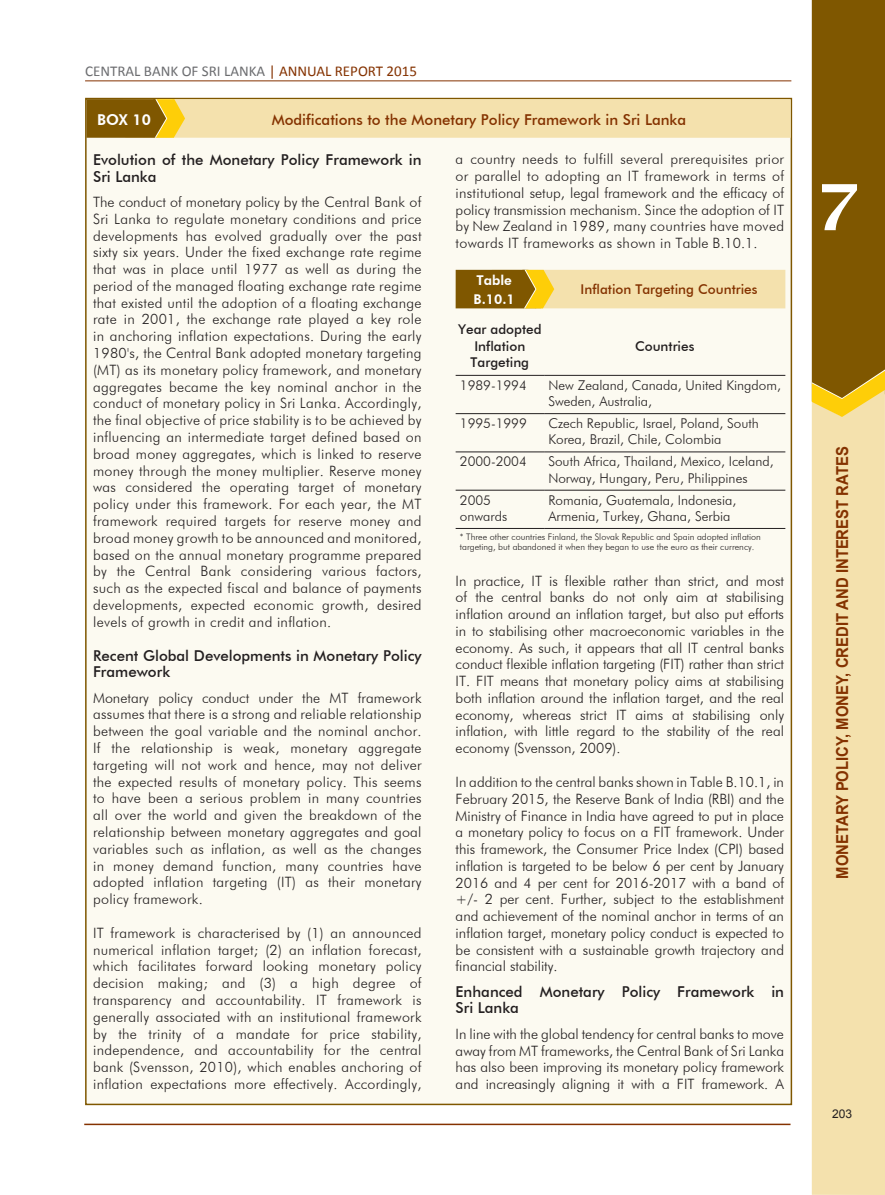
<style>
.page{position:relative;width:885px;height:1195px;background:#fff}
.page>*{position:absolute;margin:0;border:0;box-sizing:border-box;transform-origin:0 0}
.t1{font:55.2px "Capitals";color:#fff;scale:1.09 1}
.t2{font:700 16.5px "Arial";color:#843200;scale:.9 1}
.t3{font:500 15px/16.8px "Futura BT";color:#231f20}
.t4{font:500 15px "Futura BT";color:#843200}
.t5{font:15px "Calibri";color:#6c6d70}
.t6{font:800 15px "Futura BT";color:#fff}
.t7{font:300 14.25px/16.8px "Futura BT";letter-spacing:.02em;color:#231f20;text-align:justify}
.t8{font:300 13.5px/16.2px "Futura BT";color:#231f20}
.t9{font:500 13.5px/16.2px "Futura BT";color:#231f20;text-align:center}
.t10{font:500 13.5px "Futura BT";color:#843200}
.t11{font:800 13.5px/19.5px "Futura BT";color:#fff}
.t12{font:12px "Arial";color:#231f20}
.t13{font:300 9px/10.8px "Futura BT";color:#231f20}
.s1{color:#843200}
</style>
<div class="page">
<div style="left:811px;top:417px;width:73px;height:778px;background:#f4e1ad"></div>
<svg style="left:811px;top:0;width:73px;height:417px;background:#896208"></svg>
<hr style="left:84px;top:1123px;width:706px;height:2px;background:#843200">
<hr style="left:85px;top:80px;width:706px;height:1px;background:#843200">
<div style="left:85px;top:98px;width:707px;height:1007px;background:#fcfaf1;border:2px solid #7f5700"></div>
<svg style="left:86px;top:99px;width:704px;height:39px;background:#e7d297"></svg>
<svg style="left:455px;top:270px;width:330px;height:39px;background:#dac27f"></svg>
<hr style="left:455px;top:375px;width:89px;height:1px;background:#231f20">
<hr style="left:544px;top:375px;width:241px;height:1px;background:#231f20">
<hr style="left:455px;top:413px;width:89px;height:1px;background:#231f20">
<hr style="left:544px;top:413px;width:241px;height:1px;background:#231f20">
<hr style="left:455px;top:452px;width:89px;height:1px;background:#231f20">
<hr style="left:544px;top:452px;width:241px;height:1px;background:#231f20">
<hr style="left:455px;top:490px;width:89px;height:1px;background:#231f20">
<hr style="left:544px;top:490px;width:241px;height:1px;background:#231f20">
<hr style="left:455px;top:528px;width:89px;height:1px;background:#231f20">
<hr style="left:544px;top:528px;width:241px;height:1px;background:#231f20">
<p class="t5" style="left:85px;top:61px;width:333px">CENTRAL BANK OF SRI LANKA <span class="s1">| ANNUAL REPORT 2015</span></p>
<p class="t6" style="left:97px;top:111px;width:55px">BOX 10</p>
<p class="t4" style="left:272px;top:110px;width:416px">Modifications to the Monetary Policy Framework in Sri Lanka</p>
<p class="t7" style="left:455px;top:151px;width:330px">a country needs to fulfill several prerequisites prior or parallel to adopting an IT framework in terms of institutional setup, legal framework and the efficacy of policy transmission mechanism. Since the adoption of IT by New Zealand in 1989, many countries have moved towards IT frameworks as shown in Table B.10.1.</p>
<p class="t3" style="left:93px;top:151px;width:330px">Evolution of the Monetary Policy Framework in<br>Sri Lanka</p>
<p class="t7" style="left:93px;top:193px;width:330px">The conduct of monetary policy by the Central Bank of Sri Lanka to regulate monetary conditions and price developments has evolved gradually over the past sixty six years. Under the fixed exchange rate regime that was in place until 1977 as well as during the period of the managed floating exchange rate regime that existed until the adoption of a floating exchange rate in 2001, the exchange rate played a key role in anchoring inflation expectations. During the early 1980's, the Central Bank adopted monetary targeting (MT) as its monetary policy framework, and monetary aggregates became the key nominal anchor in the conduct of monetary policy in Sri Lanka. Accordingly, the final objective of price stability is to be achieved by influencing an intermediate target defined based on broad money aggregates, which is linked to reserve money through the money multiplier. Reserve money was considered the operating target of monetary policy under this framework. For each year, the MT framework required targets for reserve money and broad money growth to be announced and monitored, based on the annual monetary programme prepared by the Central Bank considering various factors, such as the expected fiscal and balance of payments developments, expected economic growth, desired levels of growth in credit and inflation.</p>
<p class="t3" style="left:93px;top:647px;width:330px">Recent Global Developments in Monetary Policy<br>Framework</p>
<p class="t7" style="left:93px;top:689px;width:330px">Monetary policy conduct under the MT framework assumes that there is a strong and reliable relationship between the goal variable and the nominal anchor.<br>If the relationship is weak, monetary aggregate targeting will not work and hence, may not deliver the expected results of monetary policy. This seems to have been a serious problem in many countries all over the world and given the breakdown of the relationship between monetary aggregates and goal variables such as inflation, as well as the changes in money demand function, many countries have adopted inflation targeting (IT) as their monetary policy framework.</p>
<p class="t7" style="left:93px;top:924px;width:330px">IT framework is characterised by (1) an announced numerical inflation target; (2) an inflation forecast, which facilitates forward looking monetary policy decision making; and (3) a high degree of transparency and accountability. IT framework is generally associated with an institutional framework by the trinity of a mandate for price stability, independence, and accountability for the central bank (Svensson, 2010), which enables anchoring of inflation expectations more effectively. Accordingly,</p>
<p class="t11" style="left:473px;top:270px;width:43px">Table<br>B.10.1</p>
<p class="t10" style="left:580px;top:281px;width:178px">Inflation Targeting Countries</p>
<p class="t9" style="left:458px;top:321px;width:85px">Year adopted<br>Inflation<br>Targeting</p>
<p class="t9" style="left:635px;top:338px;width:61px">Countries</p>
<p class="t8" style="left:460px;top:377px;width:68px">1989-1994</p>
<p class="t8" style="left:548px;top:377px;width:234px">New Zealand, Canada, United Kingdom,<br>Sweden, Australia,</p>
<p class="t8" style="left:460px;top:415px;width:68px">1995-1999</p>
<p class="t8" style="left:548px;top:415px;width:212px">Czech Republic, Israel, Poland, South<br>Korea, Brazil, Chile, Colombia</p>
<p class="t8" style="left:460px;top:453px;width:68px">2000-2004</p>
<p class="t8" style="left:548px;top:453px;width:227px">South Africa, Thailand, Mexico, Iceland,<br>Norway, Hungary, Peru, Philippines</p>
<p class="t8" style="left:460px;top:492px;width:49px">2005 onwards</p>
<p class="t8" style="left:548px;top:492px;width:189px">Romania, Guatemala, Indonesia,<br>Armenia, Turkey, Ghana, Serbia</p>
<p class="t13" style="left:460px;top:531px;width:302px">* Three other countries Finland, the Slovak Republic and Spain adopted inflation targeting, but abandoned it when they began to use the euro as their currency.</p>
<p class="t7" style="left:455px;top:572px;width:330px">In practice, IT is flexible rather than strict, and most of the central banks do not only aim at stabilising inflation around an inflation target, but also put efforts in to stabilising other macroeconomic variables in the economy. As such, it appears that all IT central banks conduct flexible inflation targeting (FIT) rather than strict IT. FIT means that monetary policy aims at stabilising both inflation around the inflation target, and the real economy, whereas strict IT aims at stabilising only inflation, with little regard to the stability of the real economy (Svensson, 2009).</p>
<p class="t7" style="left:455px;top:773px;width:330px">In addition to the central banks shown in Table B.10.1, in February 2015, the Reserve Bank of India (RBI) and the Ministry of Finance in India have agreed to put in place a monetary policy to focus on a FIT framework. Under this framework, the Consumer Price Index (CPI) based inflation is targeted to be below 6 per cent by January 2016 and 4 per cent for 2016-2017 with a band of +/- 2 per cent. Further, subject to the establishment and achievement of the nominal anchor in terms of an inflation target, monetary policy conduct is expected to be consistent with a sustainable growth trajectory and financial stability.</p>
<p class="t3" style="left:455px;top:983px;width:330px">Enhanced Monetary Policy Framework in<br>Sri Lanka</p>
<p class="t7" style="left:455px;top:1025px;width:330px">In line with the global tendency for central banks to move away from MT frameworks, the Central Bank of Sri Lanka has also been improving its monetary policy framework and increasingly aligning it with a FIT framework. A</p>
<h1 class="t1" style="left:818px;top:170px;width:38px">7</h1>
<p class="t2" style="left:831px;top:879px;width:482px;rotate:-90deg">MONETaRY POLICY, MONEY, CREDIT AND INTEREST RATES</p>
<p class="t12" style="left:831px;top:1106px;width:22px">203</p>
</div>
